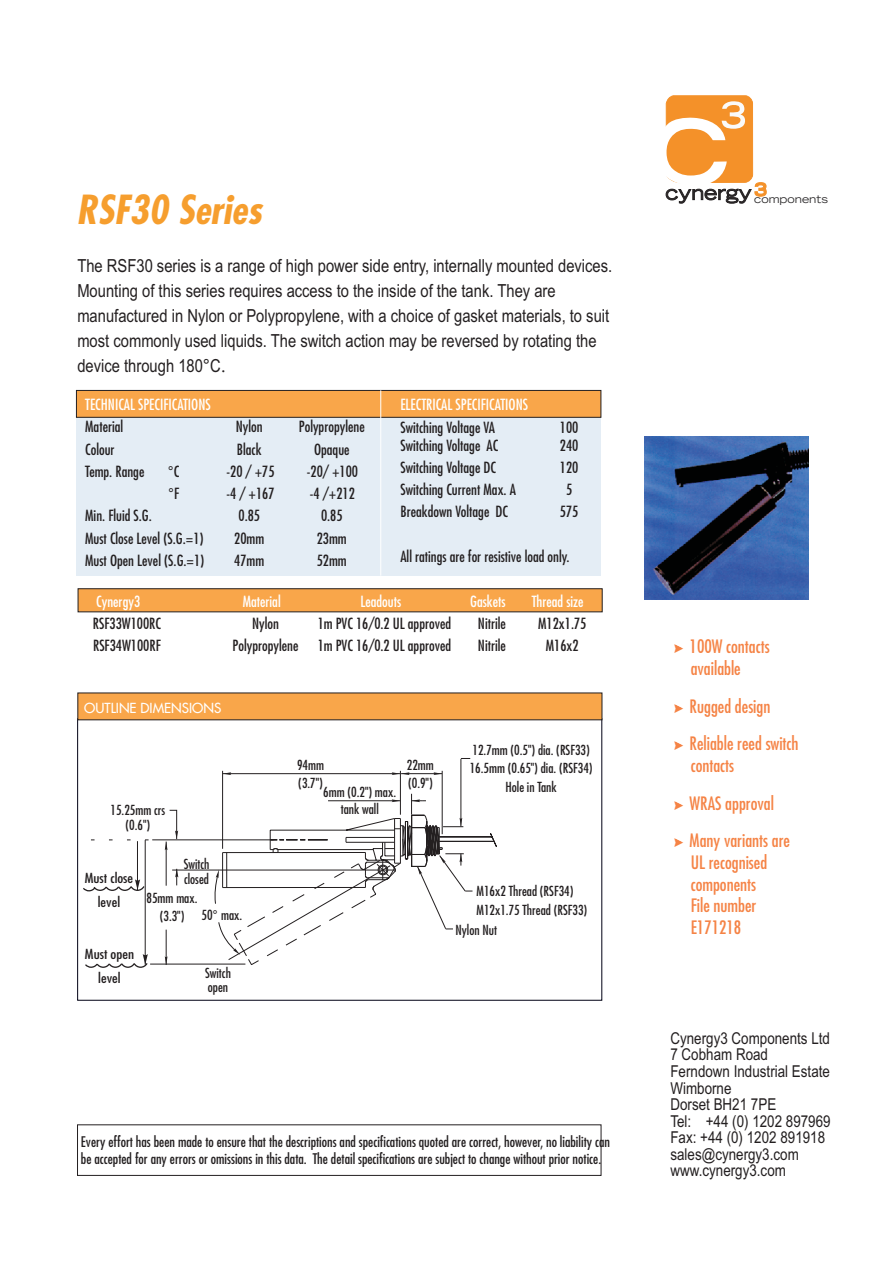
<style>
.page{position:relative;width:893px;height:1262px;background:#fff}
.page>*{position:absolute;margin:0;border:0;box-sizing:border-box;transform-origin:0 0}
.t1{font:italic 700 39px "Fujiyama Plain";color:#f69e2e}
.t2{font:18px/25.2px "Arial Narrow";color:#231f20}
.t3{font:18px/21.8px "Fujiyama Plain";color:#f58345}
.t4{font:16.35px/16.5px "Arial Narrow";color:#231f20}
.t5{font:15px "Fujiyama Plain";color:#231f20}
.t6{font:15px "Fujiyama Plain";color:#fff}
.t7{font:15px "Arial Narrow";color:#231f20}
.t8{font:14.25px/16.5px "Fujiyama Plain";color:#231f20}
.t9{font:13.5px/18px "Fujiyama Plain";color:#231f20}
.t10{font:13.5px/23.9px "Fujiyama Plain";color:#231f20;text-align:center;scale:1.15 1}
.t11{font:13.5px "Fujiyama 2 Plain";color:#fff}
.t12{font:expanded 10.95px "Trade Gothic LH";color:#312f30}
.s1{font-family:"Fujiyama 2 Plain"}
.s2{font-family:"Fujiyama Plain"}
.s3{font-family:"Arial Narrow"}
</style>
<div class="page">
<svg style="left:76px;top:390px;width:525px;height:27px;background:#efa048"></svg>
<div style="left:76px;top:418px;width:525px;height:157px;background:#e4edf5"></div>
<svg style="left:77px;top:692px;width:525px;height:28px;background:#eb9f4a"></svg>
<svg style="left:175px;top:868px;width:3px;height:17px"></svg>
<hr style="left:150px;top:963px;width:95px;height:1px;background:#231f20">
<hr style="left:166px;top:841px;width:1px;height:44px;background:#231f20">
<svg style="left:165px;top:810px;width:13px;height:40px"></svg>
<hr style="left:166px;top:929px;width:1px;height:36px;background:#231f20">
<svg style="left:165px;top:956px;width:2px;height:8px"></svg>
<hr style="left:172px;top:869px;width:223px;height:1px;background:#231f20">
<hr style="left:223px;top:773px;width:177px;height:1px;background:#231f20">
<svg style="left:223px;top:772px;width:8px;height:3px"></svg>
<hr style="left:400px;top:771px;width:1px;height:43px;background:#231f20">
<hr style="left:222px;top:771px;width:1px;height:77px;background:#231f20">
<hr style="left:401px;top:773px;width:41px;height:1px;background:#231f20">
<svg style="left:391px;top:772px;width:19px;height:3px"></svg>
<svg style="left:433px;top:772px;width:9px;height:3px"></svg>
<hr style="left:442px;top:771px;width:1px;height:63px;background:#231f20">
<hr style="left:152px;top:839px;width:121px;height:1px;background:#231f20">
<hr style="left:460px;top:759px;width:1px;height:67px;background:#231f20">
<img style="left:644px;top:436px;width:164px;height:163px">
<svg style="left:214px;top:793px;width:283px;height:172px"></svg>
<hr style="left:137px;top:841px;width:1px;height:49px;background:#231f20">
<svg style="left:83px;top:879px;width:62px;height:13px"></svg>
<hr style="left:145px;top:840px;width:1px;height:124px;background:#231f20">
<svg style="left:91px;top:839px;width:58px;height:1px"></svg>
<hr style="left:380px;top:390px;width:1px;height:185px;background:#fff">
<svg style="left:78px;top:588px;width:524px;height:24px;background:#ea9d48"></svg>
<svg style="left:85px;top:954px;width:63px;height:14px"></svg>
<svg style="left:665px;top:95px;width:101px;height:101px"></svg>
<h1 class="t1" style="left:76px;top:192px;width:187px">RSF30 Series</h1>
<p class="t2" style="left:77px;top:255px;width:536px">The RSF30 series is a range of high power side entry, internally mounted devices.<br>Mounting of this series requires access to the inside of the tank. They are manufactured in Nylon or Polypropylene, with a choice of gasket materials, to suit most commonly used liquids. The switch action may be reversed by rotating the device through 180°C<span class="s1">.</span></p>
<p class="t6" style="left:85px;top:397px;width:127px">TECHNICAL SPECIFICATIONS</p>
<p class="t5" style="left:85px;top:420px;width:40px">Material</p>
<p class="t5" style="left:236px;top:420px;width:28px">Nylon</p>
<p class="t5" style="left:299px;top:420px;width:67px">Polypropylene</p>
<p class="t5" style="left:85px;top:442px;width:31px">Colour</p>
<p class="t5" style="left:237px;top:442px;width:26px">Black</p>
<p class="t5" style="left:314px;top:442px;width:37px">Opaque</p>
<p class="t5" style="left:85px;top:464px;width:61px">Temp. Range</p>
<p class="t7" style="left:168px;top:466px;width:13px">°<span class="s2">C</span></p>
<p class="t5" style="left:226px;top:464px;width:49px">-20 / +75</p>
<p class="t5" style="left:307px;top:464px;width:53px">-20/ +100</p>
<p class="t7" style="left:168px;top:488px;width:13px">°<span class="s2">F</span></p>
<p class="t5" style="left:226px;top:486px;width:49px">-4 / +167</p>
<p class="t5" style="left:310px;top:486px;width:46px">-4 /+212</p>
<p class="t5" style="left:85px;top:509px;width:68px">Min. Fluid S.G.</p>
<p class="t5" style="left:238px;top:509px;width:23px">0.85</p>
<p class="t5" style="left:321px;top:509px;width:23px">0.85</p>
<p class="t5" style="left:85px;top:531px;width:120px">Must Close Level (S.G.=1)</p>
<p class="t5" style="left:234px;top:531px;width:31px">20mm</p>
<p class="t5" style="left:317px;top:531px;width:31px">23mm</p>
<p class="t5" style="left:85px;top:553px;width:121px">Must Open Level (S.G.=1)</p>
<p class="t5" style="left:234px;top:553px;width:31px">47mm</p>
<p class="t5" style="left:317px;top:553px;width:31px">52mm</p>
<p class="t6" style="left:400px;top:397px;width:129px">ELECTRICAL SPECIFICATIONS</p>
<p class="t5" style="left:400px;top:420px;width:96px">Switching Voltage VA</p>
<p class="t5" style="left:560px;top:420px;width:20px">100</p>
<p class="t5" style="left:400px;top:438px;width:99px">Switching Voltage AC</p>
<p class="t5" style="left:560px;top:438px;width:20px">240</p>
<p class="t5" style="left:400px;top:460px;width:97px">Switching Voltage DC</p>
<p class="t5" style="left:560px;top:460px;width:20px">120</p>
<p class="t5" style="left:400px;top:482px;width:117px">Switching Current Max. A</p>
<p class="t5" style="left:566px;top:482px;width:8px">5</p>
<p class="t5" style="left:400px;top:505px;width:109px">Breakdown Voltage DC</p>
<p class="t5" style="left:560px;top:505px;width:20px">575</p>
<p class="t5" style="left:400px;top:549px;width:171px">All ratings are for resistive load only.</p>
<p class="t6" style="left:96px;top:594px;width:45px">Cynergy3</p>
<p class="t6" style="left:243px;top:594px;width:40px">Material</p>
<p class="t6" style="left:360px;top:594px;width:42px">Leadouts</p>
<p class="t6" style="left:470px;top:594px;width:37px">Gaskets</p>
<p class="t6" style="left:531px;top:594px;width:53px">Thread size</p>
<p class="t5" style="left:93px;top:616px;width:70px">RSF33W100RC</p>
<p class="t5" style="left:252px;top:616px;width:28px">Nylon</p>
<p class="t5" style="left:318px;top:616px;width:135px">1m PVC 16/0.2 UL approved</p>
<p class="t5" style="left:478px;top:616px;width:29px">Nitrile</p>
<p class="t5" style="left:538px;top:616px;width:50px">M12x1.75</p>
<p class="t5" style="left:93px;top:638px;width:69px">RSF34W100RF</p>
<p class="t5" style="left:232px;top:638px;width:67px">Polypropylene</p>
<p class="t5" style="left:318px;top:638px;width:135px">1m PVC 16/0.2 UL approved</p>
<p class="t5" style="left:478px;top:638px;width:29px">Nitrile</p>
<p class="t5" style="left:546px;top:638px;width:34px">M16x2</p>
<p class="t11" style="left:84px;top:700px;width:138px">OUTLINE DIMENSIONS</p>
<p class="t9" style="left:110px;top:803px;width:56px;line-height:15px;text-align:center">15.25mm crs (0.6")</p>
<p class="t10" style="left:85px;top:866px;width:44px">Must close level</p>
<p class="t10" style="left:85px;top:942px;width:44px;line-height:24.8px">Must open level</p>
<p class="t9" style="left:184px;top:857px;width:27px;line-height:15px">Switch closed</p>
<p class="t9" style="left:146px;top:890px;width:52px;text-align:center">85mm max. (3.3")</p>
<p class="t9" style="left:201px;top:906px;width:42px">50<span class="s3">°</span> max.</p>
<p class="t9" style="left:205px;top:967px;width:27px;line-height:13.5px">Switch open</p>
<p class="t9" style="left:297px;top:757px;width:28px">94mm (3.7")</p>
<p class="t9" style="left:323px;top:784px;width:74px;line-height:16.5px;text-align:center">6mm (0.2") max. tank wall</p>
<p class="t9" style="left:407px;top:757px;width:28px">22mm (0.9")</p>
<p class="t9" style="left:469px;top:741px;width:124px;line-height:18.6px;text-align:center">12.7mm (0.5") dia. (RSF33)<br>16.5mm (0.65") dia. (RSF34)<br>Hole in Tank</p>
<p class="t9" style="left:476px;top:882px;width:112px;line-height:18.6px">M16x2 Thread (RSF34)<br>M12x1.75 Thread (RSF33)</p>
<p class="t9" style="left:455px;top:921px;width:43px">Nylon Nut</p>
<p class="t8" style="left:81px;top:1134px;width:530px">Every effort has been made to ensure that the descriptions and specifications quoted are correct, however, no liability can be accepted for any errors or omissions in this data. The detail specifications are subject to change without prior notice.</p>
<p class="t12" style="left:665px;top:195px;width:164px"><sup>cynergy</sup> components</p>
<p class="t3" style="left:689px;top:637px;width:81px">100W contacts available</p>
<p class="t3" style="left:689px;top:688px;width:110px;line-height:37.5px">Rugged design<br>Reliable reed switch</p>
<p class="t3" style="left:689px;top:747px;width:102px;line-height:37.5px">contacts<br>WRAS approval<br>Many variants are</p>
<p class="t3" style="left:690px;top:852px;width:78px">UL recognised components<br>File number<br>E171218</p>
<p class="t4" style="left:670px;top:1031px;width:162px">Cynergy3 Components Ltd<br>7 Cobham Road<br>Ferndown Industrial Estate<br>Wimborne<br>Dorset BH21 7PE<br>Tel: +44 (0) 1202 897969<br>Fax: +44 (0) 1202 891918 sales@cynergy3.com www.cynergy3.com</p>
</div>
